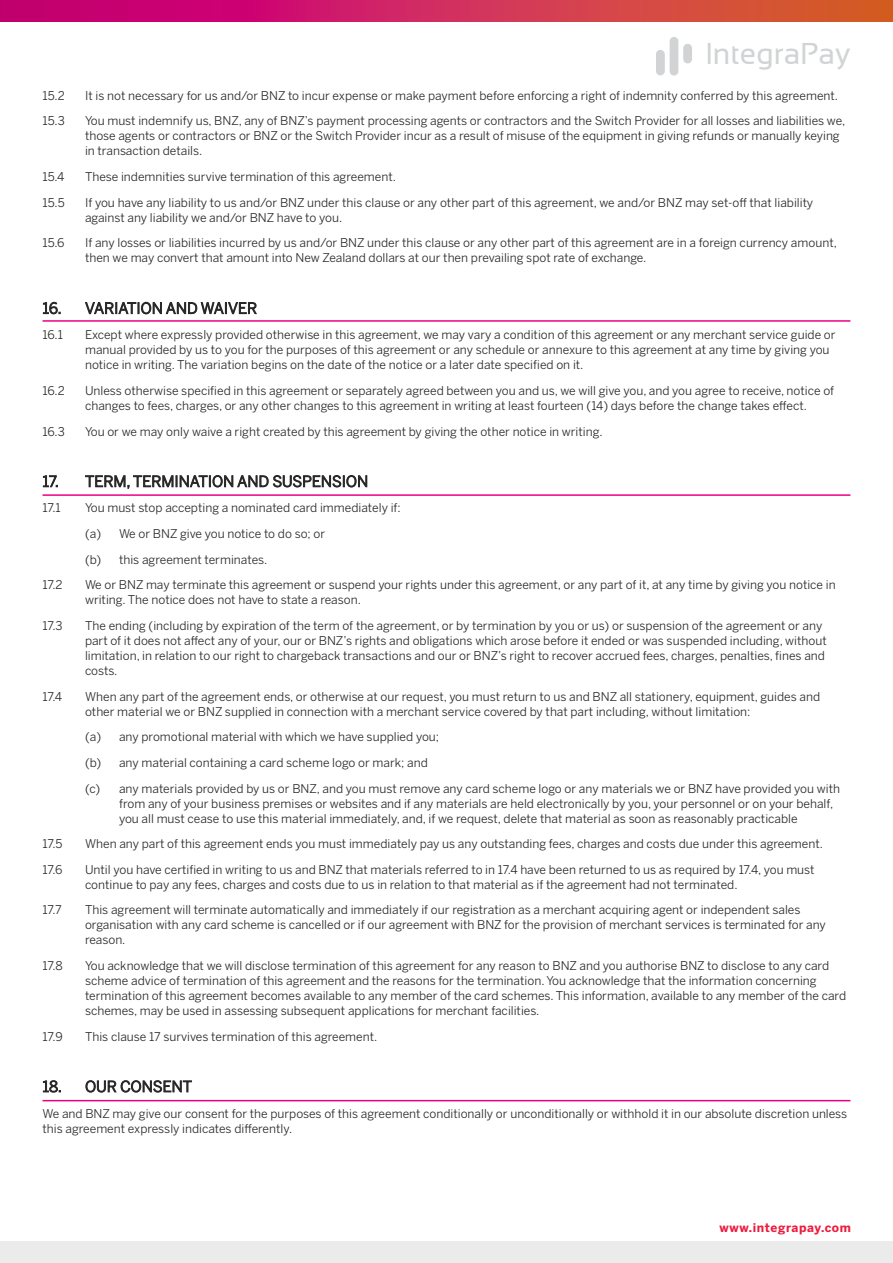
<style>
.page{position:relative;width:893px;height:1263px;background:#fff}
.page>*{position:absolute;margin:0;border:0;box-sizing:border-box;transform-origin:0 0}
.t1{font:30px "Sansation";color:#d1d3d4}
.t2{font:15px "Benton Sans";color:#292727}
.t3{font:12px/15px "Benton Sans";color:#292727}
.t4{font:700 12px "Benton Sans";letter-spacing:.05em;color:#ed1a3c}
</style>
<div class="page">
<div style="left:0;top:1241px;width:893px;height:22px;background:#ebebec"></div>
<svg style="left:0;top:0;width:893px;height:22px;background:#cf2a57"></svg>
<div style="left:656px;top:54px;width:9px;height:17px;background:#d1d3d4"></div>
<div style="left:670px;top:41px;width:8px;height:30px;background:#d1d3d4"></div>
<div style="left:683px;top:48px;width:9px;height:11px;background:#d1d3d4"></div>
<svg style="left:43px;top:302px;width:17px;height:12px"></svg>
<svg style="left:85px;top:301px;width:172px;height:14px"></svg>
<svg style="left:43px;top:475px;width:15px;height:12px"></svg>
<svg style="left:85px;top:475px;width:282px;height:14px"></svg>
<svg style="left:43px;top:1080px;width:18px;height:12px"></svg>
<svg style="left:85px;top:1080px;width:107px;height:12px"></svg>
<hr style="left:43px;top:320px;width:807px;height:2px;background:#ec0084">
<hr style="left:43px;top:494px;width:807px;height:2px;background:#ec0084">
<hr style="left:43px;top:1100px;width:807px;height:1px;background:#ec0084">
<h1 class="t1" style="left:706px;top:37px;width:146px">IntegraPay</h1>
<p class="t3" style="left:43px;top:88px;width:24px">15.2</p>
<p class="t3" style="left:85px;top:88px;width:755px">It is not necessary for us and/or BNZ to incur expense or make payment before enforcing a right of indemnity conferred by this agreement.</p>
<p class="t3" style="left:43px;top:113px;width:24px">15.3</p>
<p class="t3" style="left:85px;top:113px;width:762px">You must indemnify us, BNZ, any of BNZ’s payment processing agents or contractors and the Switch Provider for all losses and liabilities we, those agents or contractors or BNZ or the Switch Provider incur as a result of misuse of the equipment in giving refunds or manually keying in transaction details.</p>
<p class="t3" style="left:43px;top:169px;width:23px">15.4</p>
<p class="t3" style="left:85px;top:169px;width:312px">These indemnities survive termination of this agreement.</p>
<p class="t3" style="left:43px;top:195px;width:24px">15.5</p>
<p class="t3" style="left:85px;top:195px;width:730px">If you have any liability to us and/or BNZ under this clause or any other part of this agreement, we and/or BNZ may set-off that liability against any liability we and/or BNZ have to you.</p>
<p class="t3" style="left:43px;top:235px;width:24px">15.6</p>
<p class="t3" style="left:85px;top:235px;width:753px">If any losses or liabilities incurred by us and/or BNZ under this clause or any other part of this agreement are in a foreign currency amount, then we may convert that amount into New Zealand dollars at our then prevailing spot rate of exchange.</p>
<p class="t2" style="left:43px;top:299px;width:216px">16. VARIATION AND WAIVER</p>
<p class="t3" style="left:43px;top:327px;width:22px">16.1</p>
<p class="t3" style="left:85px;top:327px;width:752px">Except where expressly provided otherwise in this agreement, we may vary a condition of this agreement or any merchant service guide or manual provided by us to you for the purposes of this agreement or any schedule or annexure to this agreement at any time by giving you notice in writing. The variation begins on the date of the notice or a later date specified on it.</p>
<p class="t3" style="left:43px;top:383px;width:24px">16.2</p>
<p class="t3" style="left:85px;top:383px;width:750px">Unless otherwise specified in this agreement or separately agreed between you and us, we will give you, and you agree to receive, notice of changes to fees, charges, or any other changes to this agreement in writing at least fourteen (14) days before the change takes effect.</p>
<p class="t3" style="left:43px;top:423px;width:24px">16.3</p>
<p class="t3" style="left:85px;top:423px;width:519px">You or we may only waive a right created by this agreement by giving the other notice in writing.</p>
<p class="t2" style="left:43px;top:472px;width:327px">17. TERM, TERMINATION AND SUSPENSION</p>
<p class="t3" style="left:43px;top:500px;width:20px">17.1</p>
<p class="t3" style="left:85px;top:495px;width:317px;line-height:25.7px">You must stop accepting a nominated card immediately if: (a) We or BNZ give you notice to do so; or<br>(b) this agreement terminates.</p>
<p class="t3" style="left:43px;top:577px;width:22px">17.2</p>
<p class="t3" style="left:85px;top:577px;width:752px">We or BNZ may terminate this agreement or suspend your rights under this agreement, or any part of it, at any time by giving you notice in writing. The notice does not have to state a reason.</p>
<p class="t3" style="left:43px;top:618px;width:22px">17.3</p>
<p class="t3" style="left:85px;top:618px;width:743px">The ending (including by expiration of the term of the agreement, or by termination by you or us) or suspension of the agreement or any part of it does not affect any of your, our or BNZ’s rights and obligations which arose before it ended or was suspended including, without limitation, in relation to our right to chargeback transactions and our or BNZ’s right to recover accrued fees, charges, penalties, fines and costs.</p>
<p class="t3" style="left:43px;top:689px;width:21px">17.4</p>
<p class="t3" style="left:85px;top:689px;width:737px">When any part of the agreement ends, or otherwise at our request, you must return to us and BNZ all stationery, equipment, guides and other material we or BNZ supplied in connection with a merchant service covered by that part including, without limitation:</p>
<p class="t3" style="left:85px;top:724px;width:756px;line-height:25.7px">(a) any promotional material with which we have supplied you;<br>(b) any material containing a card scheme logo or mark; and<br>(c) any materials provided by us or BNZ, and you must remove any card scheme logo or any materials we or BNZ have provided you with</p>
<p class="t3" style="left:119px;top:795px;width:716px">from any of your business premises or websites and if any materials are held electronically by you, your personnel or on your behalf, you all must cease to use this material immediately, and, if we request, delete that material as soon as reasonably practicable</p>
<p class="t3" style="left:43px;top:836px;width:22px">17.5</p>
<p class="t3" style="left:85px;top:836px;width:739px">When any part of this agreement ends you must immediately pay us any outstanding fees, charges and costs due under this agreement.</p>
<p class="t3" style="left:43px;top:862px;width:21px">17.6</p>
<p class="t3" style="left:85px;top:862px;width:731px">Until you have certified in writing to us and BNZ that materials referred to in 17.4 have been returned to us as required by 17.4, you must continue to pay any fees, charges and costs due to us in relation to that material as if the agreement had not terminated.</p>
<p class="t3" style="left:43px;top:902px;width:21px">17.7</p>
<p class="t3" style="left:85px;top:902px;width:742px">This agreement will terminate automatically and immediately if our registration as a merchant acquiring agent or independent sales organisation with any card scheme is cancelled or if our agreement with BNZ for the provision of merchant services is terminated for any reason.</p>
<p class="t3" style="left:43px;top:958px;width:22px">17.8</p>
<p class="t3" style="left:85px;top:958px;width:763px">You acknowledge that we will disclose termination of this agreement for any reason to BNZ and you authorise BNZ to disclose to any card scheme advice of termination of this agreement and the reasons for the termination. You acknowledge that the information concerning termination of this agreement becomes available to any member of the card schemes. This information, available to any member of the card schemes, may be used in assessing subsequent applications for merchant facilities.</p>
<p class="t3" style="left:43px;top:1029px;width:22px">17.9</p>
<p class="t3" style="left:85px;top:1029px;width:294px">This clause 17 survives termination of this agreement.</p>
<p class="t3" style="left:43px;top:1105px;width:806px">We and BNZ may give our consent for the purposes of this agreement conditionally or unconditionally or withhold it in our absolute discretion unless this agreement expressly indicates differently.</p>
<p class="t4" style="left:720px;top:1220px;width:133px">www.integrapay.com</p>
</div>
